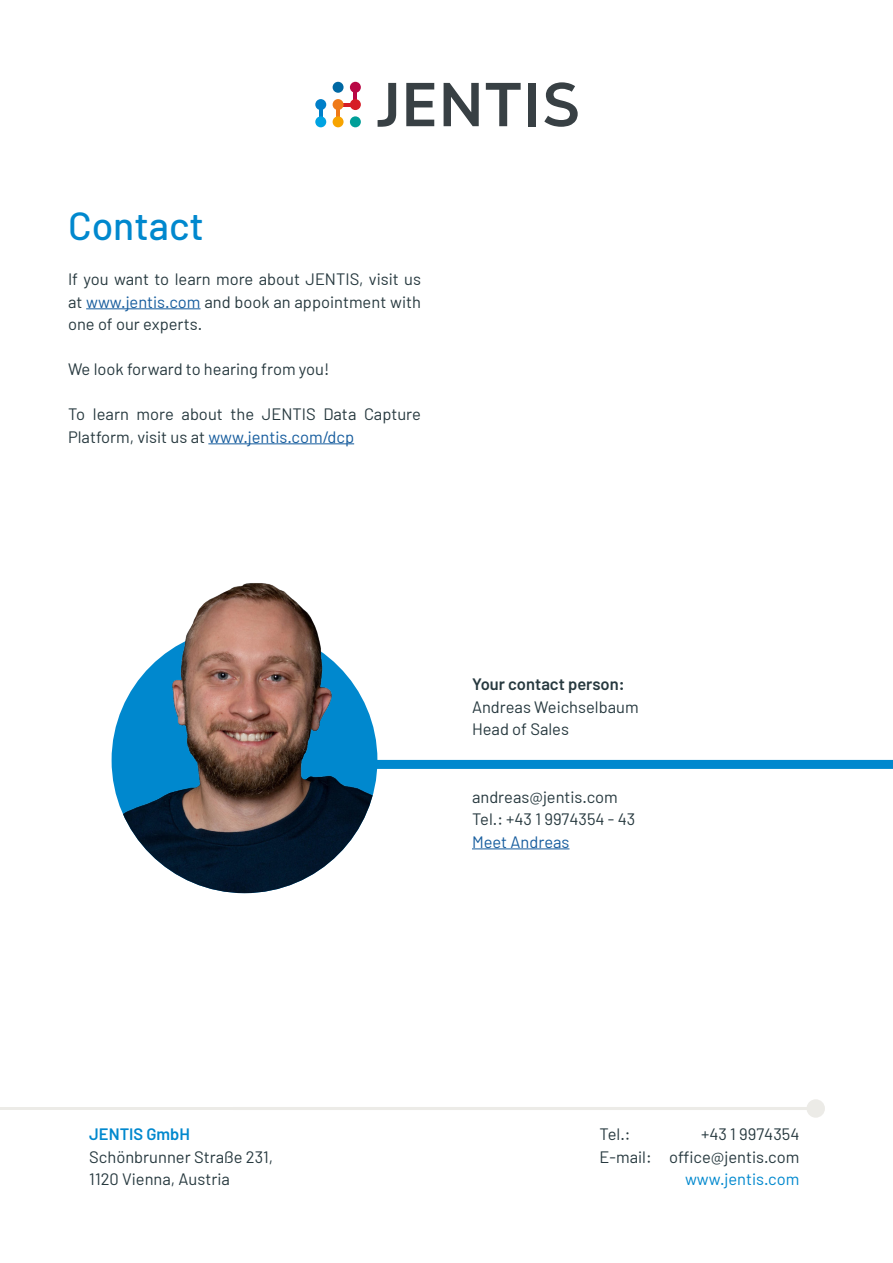
<style>
.page{position:relative;width:893px;height:1263px;background:#fff}
.page>*{position:absolute;margin:0;border:0;box-sizing:border-box;transform-origin:0 0}
.t1{font:500 39px "Barlow";color:#0088ce}
.Fließtext{font:16.5px/22.5px "Barlow";color:#27393f;text-align:justify}
.Fließtext-2{font:600 16.5px "Barlow";color:#27393f}
.t2{font:16.5px "Barlow";color:#0088ce}
.Fließtext-3{font:16.5px "Barlow";color:#175d9e}
.t3{font:600 16.5px "Barlow";color:#0088ce}
.s1{color:#175d9e}
</style>
<div class="page">
<hr style="left:0;top:1107px;width:816px;height:3px;background:#ecebe7">
<svg style="left:807px;top:1099px;width:18px;height:19px"></svg>
<svg style="left:378px;top:83px;width:18px;height:44px"></svg>
<svg style="left:406px;top:83px;width:28px;height:43px"></svg>
<svg style="left:444px;top:83px;width:35px;height:43px"></svg>
<svg style="left:486px;top:83px;width:35px;height:43px"></svg>
<div style="left:528px;top:83px;width:8px;height:43px;background:#384044"></div>
<svg style="left:544px;top:82px;width:34px;height:45px"></svg>
<hr style="left:354px;top:87px;width:3px;height:18px;background:#b90845">
<div style="left:350px;top:99px;width:11px;height:11px;background:#d61c26;border-radius:50%"></div>
<hr style="left:338px;top:103px;width:17px;height:3px;background:#d61c26">
<div style="left:333px;top:99px;width:11px;height:11px;background:#ef7918;border-radius:50%"></div>
<hr style="left:336px;top:105px;width:4px;height:17px;background:#ef7918">
<hr style="left:319px;top:105px;width:3px;height:17px;background:#007fc8">
<div style="left:333px;top:82px;width:11px;height:11px;background:#0068a3;border-radius:50%"></div>
<div style="left:350px;top:82px;width:11px;height:11px;background:#b90845;border-radius:50%"></div>
<div style="left:315px;top:116px;width:11px;height:11px;background:#00a3e2;border-radius:50%"></div>
<div style="left:350px;top:116px;width:11px;height:11px;background:#009f98;border-radius:50%"></div>
<div style="left:315px;top:99px;width:11px;height:11px;background:#007fc8;border-radius:50%"></div>
<div style="left:333px;top:116px;width:11px;height:11px;background:#f7a400;border-radius:50%"></div>
<div style="left:264px;top:760px;width:629px;height:9px;background:#0088ce"></div>
<img style="left:112px;top:561px;width:265px;height:332px;border-radius:133px">
<hr style="left:86px;top:308px;width:115px;height:1px;background:#175d9e">
<hr style="left:208px;top:443px;width:146px;height:1px;background:#175d9e">
<hr style="left:472px;top:848px;width:97px;height:1px;background:#175d9e">
<h1 class="t1" style="left:68px;top:202px;width:137px">Contact</h1>
<p class="Fließtext" style="left:68px;top:267px;width:354px">If you want to learn more about JENTIS, visit us at <span class="s1">www.jentis.com</span> and book an appointment with one of our experts.</p>
<p class="Fließtext" style="left:68px;top:357px;width:263px">We look forward to hearing from you!</p>
<p class="Fließtext" style="left:68px;top:402px;width:354px">To learn more about the JENTIS Data Capture<br>Platform, visit us at <span class="s1">www.jentis.com/dcp</span></p>
<p class="Fließtext-2" style="left:472px;top:674px;width:154px">Your contact person:</p>
<p class="Fließtext" style="left:472px;top:695px;width:168px">Andreas Weichselbaum</p>
<p class="Fließtext" style="left:472px;top:717px;width:99px">Head of Sales</p>
<p class="Fließtext" style="left:472px;top:785px;width:147px">andreas@jentis.com</p>
<p class="Fließtext" style="left:472px;top:807px;width:165px">Tel.: +43 1 9974354 - 43</p>
<p class="Fließtext-3" style="left:472px;top:831px;width:99px">Meet Andreas</p>
<p class="t3" style="left:89px;top:1124px;width:102px">JENTIS GmbH</p>
<p class="Fließtext" style="left:600px;top:1122px;width:32px">Tel.:</p>
<p class="Fließtext" style="left:701px;top:1122px;width:100px">+43 1 9974354</p>
<p class="Fließtext" style="left:89px;top:1145px;width:185px">Schönbrunner Straße 231,</p>
<p class="Fließtext" style="left:600px;top:1145px;width:201px">E-mail: office@jentis.com</p>
<p class="Fließtext" style="left:89px;top:1167px;width:142px">1120 Vienna, Austria</p>
<p class="t2" style="left:685px;top:1169px;width:116px">www.jentis.com</p>
</div>
